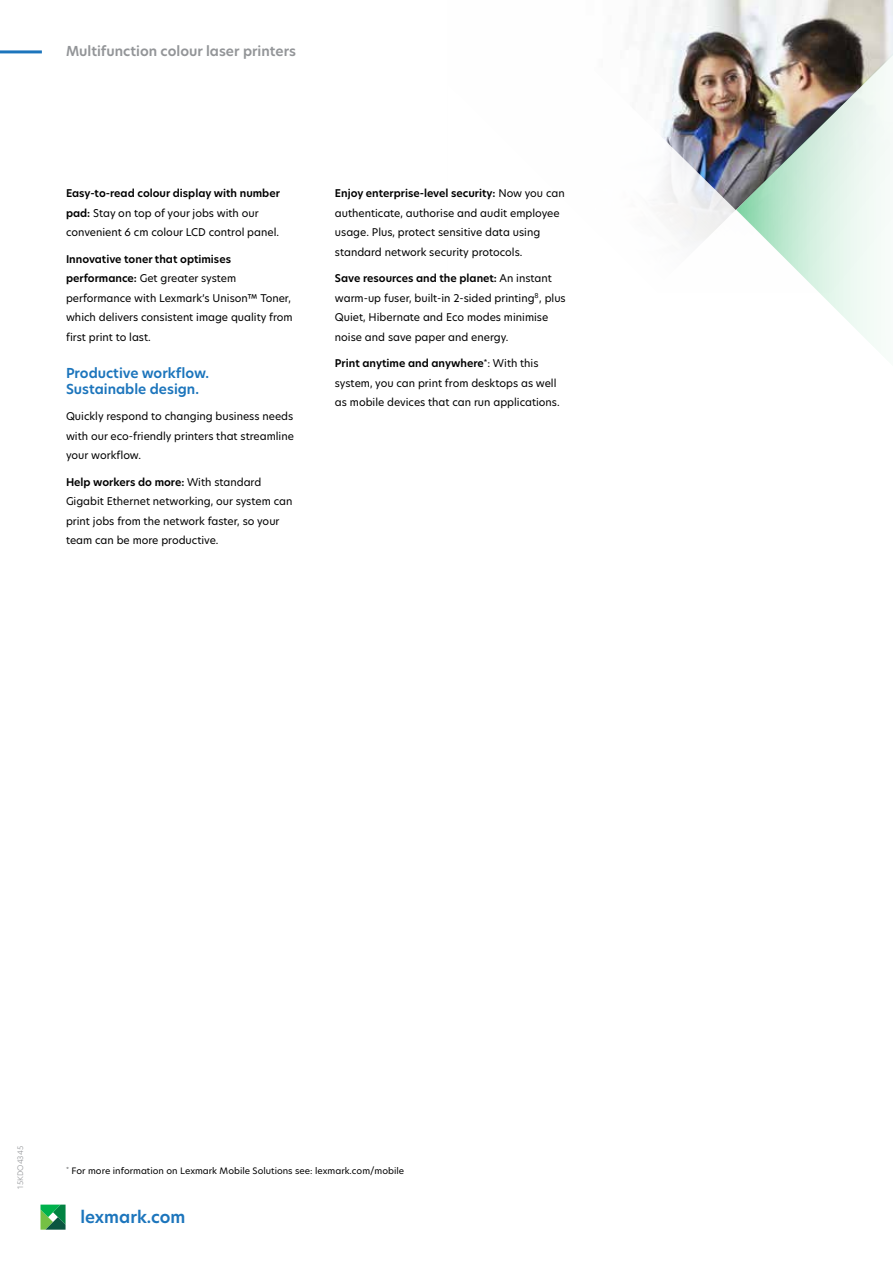
<style>
.page{position:relative;width:893px;height:1263px;background:#fff}
.page>*{position:absolute;margin:0;border:0;box-sizing:border-box;transform-origin:0 0}
.t1{font:600 16.5px "TP Hero";color:#1c75bc}
.t2{font:600 13.5px/16.5px "TP Hero";color:#1c75bc}
.t3{font:600 13.5px "TP Hero";color:#939598}
.t4{font:10.5px/19.5px "TP Hero";color:#000}
.t5{font:8.7px "TP Hero";color:#000}
.t6{font:300 7.5px "TP Hero";color:#939598}
.s1{font-weight:600}
</style>
<div class="page">
<img style="left:661px;top:0;width:232px;height:243px">
<img style="left:736px;top:40px;width:157px;height:309px">
<hr style="left:0;top:50px;width:42px;height:3px;background:#1c75bc">
<svg style="left:40px;top:1204px;width:26px;height:26px"></svg>
<p class="t3" style="left:66px;top:42px;width:231px">Multifunction colour laser printers</p>
<p class="t4" style="left:66px;top:184px;width:215px"><span class="s1">Easy-to-read colour display with number pad:</span> Stay on top of your jobs with our convenient 6 cm colour LCD control panel.</p>
<p class="t4" style="left:66px;top:249px;width:228px"><span class="s1">Innovative toner that optimises performance:</span> Get greater system performance with Lexmark’s Unison™ Toner, which delivers consistent image quality from first print to last.</p>
<p class="t2" style="left:66px;top:364px;width:145px">Productive workflow.<br>Sustainable design.</p>
<p class="t4" style="left:66px;top:406px;width:229px;text-align:justify">Quickly respond to changing business needs with our eco-friendly printers that streamline your workflow.</p>
<p class="t4" style="left:66px;top:472px;width:228px"><span class="s1">Help workers do more:</span> With standard Gigabit Ethernet networking, our system can print jobs from the network faster, so your team can be more productive.</p>
<p class="t4" style="left:335px;top:184px;width:231px"><span class="s1">Enjoy enterprise-level security:</span> Now you can authenticate, authorise and audit employee usage. Plus, protect sensitive data using standard network security protocols.</p>
<p class="t4" style="left:335px;top:268px;width:232px"><span class="s1">Save resources and the planet:</span> An instant warm-up fuser, built-in 2-sided printing<sup>8</sup>, plus Quiet, Hibernate and Eco modes minimise noise and save paper and energy.</p>
<p class="t4" style="left:335px;top:353px;width:226px"><span class="s1">Print anytime and anywhere</span><sup>*</sup>: With this system, you can print from desktops as well as mobile devices that can run applications.</p>
<p class="t6" style="left:15px;top:1188px;width:44px;rotate:-90deg">15KDO4345</p>
<p class="t5" style="left:66px;top:1164px;width:340px"><sup>*</sup> For more information on Lexmark Mobile Solutions see: lexmark.com/mobile</p>
<h1 class="t1" style="left:80px;top:1206px;width:106px">lexmark.com</h1>
</div>
